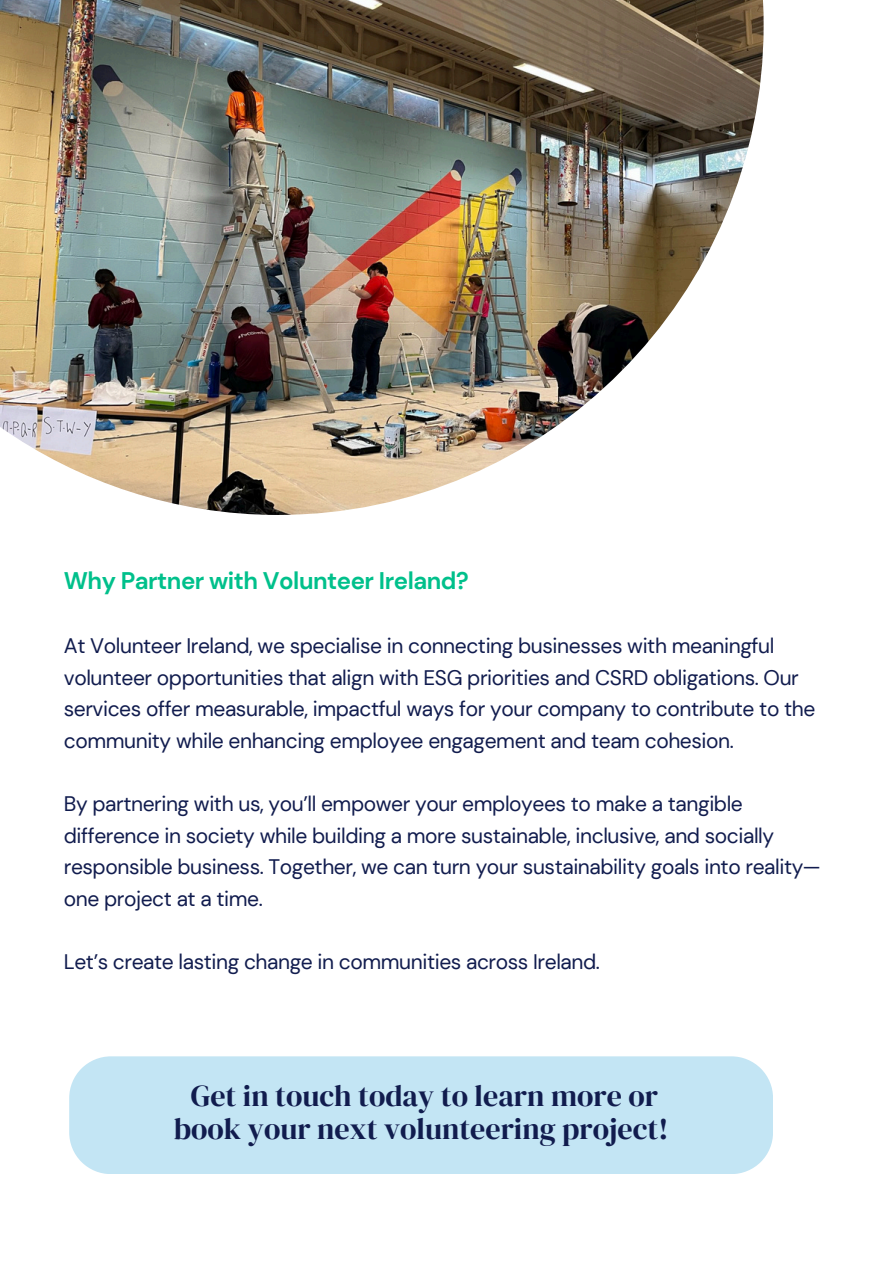
<style>
.page{position:relative;width:894px;height:1264px;background:#fff}
.page>*{position:absolute;margin:0;border:0;box-sizing:border-box;transform-origin:0 0}
.t1{font:30px/32.7px "DM Serif Display";color:#111c4e;text-align:center}
.t2{font:700 24px "DM Sans";letter-spacing:-.02em;color:#00c08b}
.t3{font:21px/31.5px "DM Sans";letter-spacing:-.02em;color:#111c4e}
</style>
<div class="page">
<img style="left:0;top:0;width:763px;height:515px">
<div style="left:69px;top:1056px;width:703px;height:118px;background:#c3e5f4"></div>
<h2 class="t2" style="left:64px;top:565px;width:406px">Why Partner with Volunteer Ireland?</h2>
<p class="t3" style="left:64px;top:630px;width:752px">At Volunteer Ireland, we specialise in connecting businesses with meaningful volunteer opportunities that align with ESG priorities and CSRD obligations. Our services offer measurable, impactful ways for your company to contribute to the community while enhancing employee engagement and team cohesion.</p>
<p class="t3" style="left:64px;top:788px;width:758px">By partnering with us, you’ll empower your employees to make a tangible difference in society while building a more sustainable, inclusive, and socially responsible business. Together, we can turn your sustainability goals into reality— one project at a time.</p>
<p class="t3" style="left:64px;top:945px;width:537px">Let’s create lasting change in communities across Ireland.</p>
<p class="t1" style="left:174px;top:1079px;width:496px">Get in touch today to learn more or book your next volunteering project!</p>
</div>
